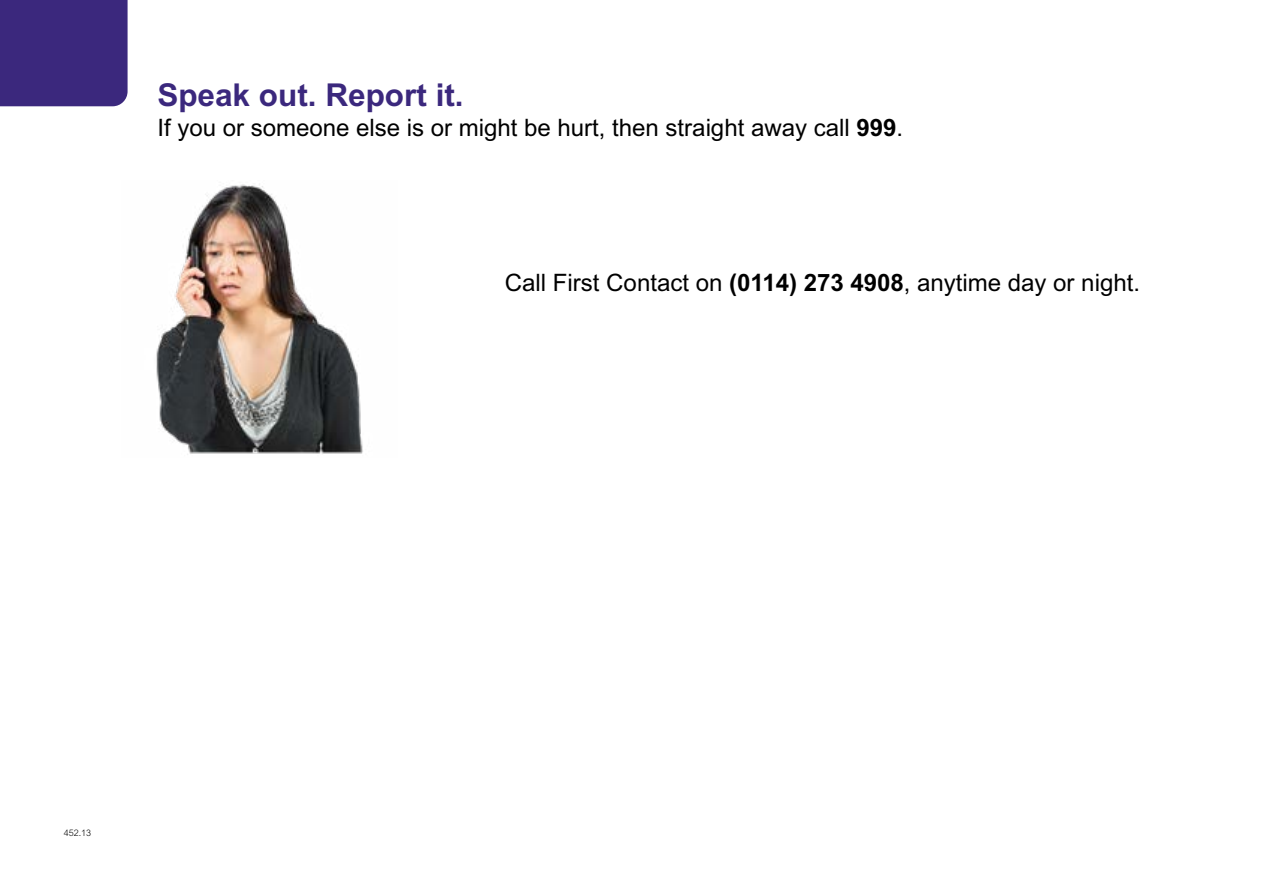
<style>
.page{position:relative;width:1263px;height:893px;background:#fff}
.page>*{position:absolute;margin:0;border:0;box-sizing:border-box;transform-origin:0 0}
.H1_Page_Header{font:700 31.5px "Arial";color:#3b287d}
.P_body_copy{font:24px "Arial";color:#000}
.t1{font:300 9px "Arial";color:#000}
.s1{font-weight:700}
</style>
<div class="page">
<img style="left:156px;top:183px;width:207px;height:271px">
<div style="left:0;top:0;width:128px;height:106px;background:#3b287d"></div>
<h1 class="H1_Page_Header" style="left:157px;top:76px;width:308px">Speak out. Report it.</h1>
<p class="P_body_copy" style="left:157px;top:114px;width:747px">If you or someone else is or might be hurt, then straight away call <span class="s1">999</span>.</p>
<p class="P_body_copy" style="left:505px;top:269px;width:636px">Call First Contact on <span class="s1">(0114) 273 4908</span>, anytime day or night.</p>
<p class="t1" style="left:64px;top:828px;width:29px">452.13</p>
</div>
